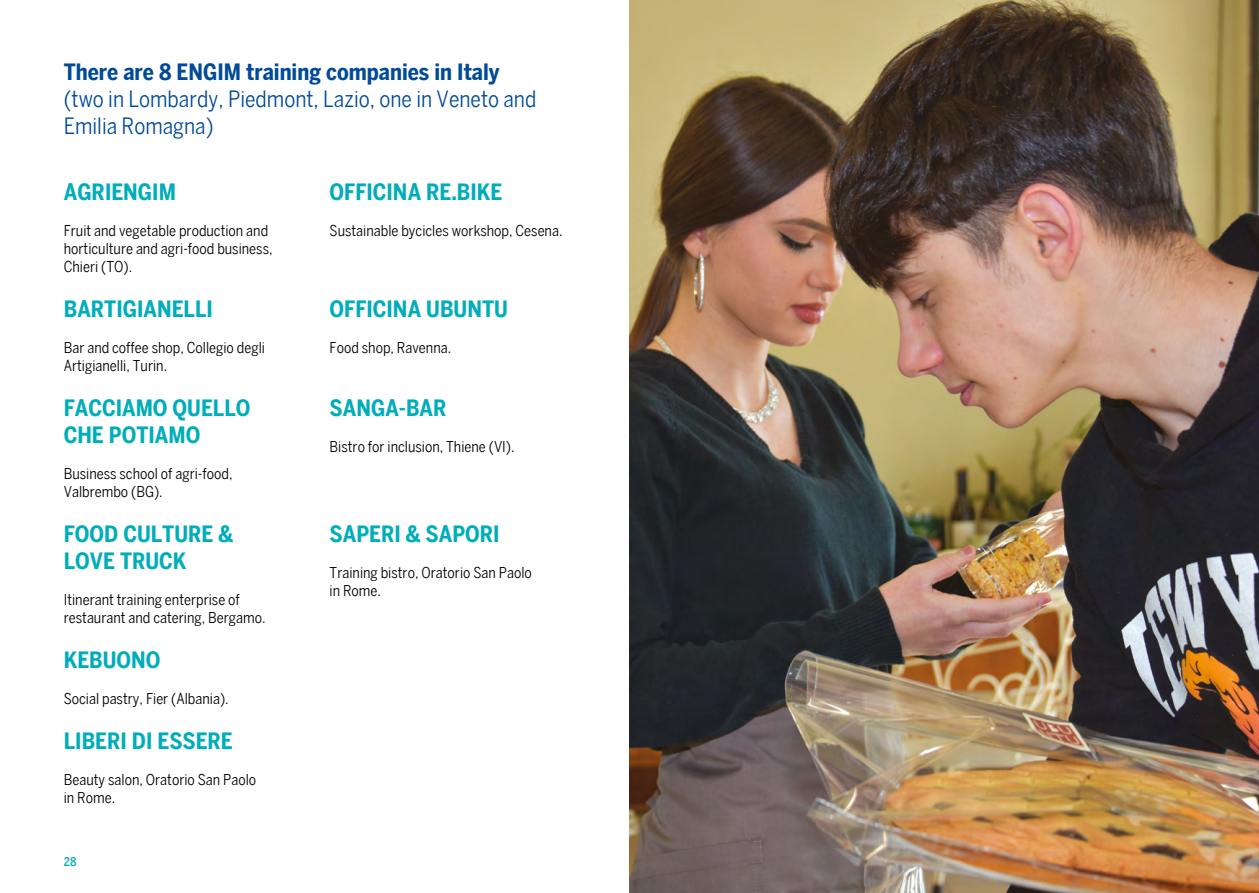
<style>
.page{position:relative;width:1259px;height:893px;background:#fff}
.page>*{position:absolute;margin:0;border:0;box-sizing:border-box;transform-origin:0 0}
.t1{font:700 22.5px/27px "Benton Sans Cond";color:#00adba}
.t2{font:22.5px/27px "Benton Sans Cond";color:#004a98}
.t3{font:700 22.5px "Benton Sans Cond";color:#004a98}
.t4{font:15px/18px "Benton Sans Cond";color:#000}
.t5{font:500 12px "Benton Sans Cond";color:#00adba}
</style>
<div class="page">
<img style="left:629px;top:0;width:630px;height:893px">
<h1 class="t3" style="left:64px;top:59px;width:437px">There are 8 ENGIM training companies in Italy</h1>
<h1 class="t2" style="left:64px;top:86px;width:474px">(two in Lombardy, Piedmont, Lazio, one in Veneto and<br>Emilia Romagna)</h1>
<h1 class="t1" style="left:64px;top:178px;width:114px">AGRIENGIM</h1>
<p class="t4" style="left:64px;top:222px;width:210px">Fruit and vegetable production and horticulture and agri-food business,<br>Chieri (TO).</p>
<h1 class="t1" style="left:64px;top:295px;width:151px">BARTIGIANELLI</h1>
<p class="t4" style="left:64px;top:339px;width:203px">Bar and coffee shop, Collegio degli<br>Artigianelli, Turin.</p>
<h1 class="t1" style="left:64px;top:394px;width:188px">FACCIAMO QUELLO<br>CHE POTIAMO</h1>
<p class="t4" style="left:64px;top:465px;width:170px">Business school of agri-food,<br>Valbrembo (BG).</p>
<h1 class="t1" style="left:64px;top:520px;width:171px">FOOD CULTURE &amp;<br>LOVE TRUCK</h1>
<p class="t4" style="left:64px;top:591px;width:203px">Itinerant training enterprise of restaurant and catering, Bergamo.</p>
<h1 class="t1" style="left:64px;top:646px;width:98px">KEBUONO</h1>
<p class="t4" style="left:64px;top:690px;width:166px">Social pastry, Fier (Albania).</p>
<h1 class="t1" style="left:64px;top:727px;width:170px">LIBERI DI ESSERE</h1>
<p class="t4" style="left:64px;top:771px;width:194px">Beauty salon, Oratorio San Paolo in Rome.</p>
<p class="t5" style="left:64px;top:854px;width:14px">28</p>
<h1 class="t1" style="left:330px;top:178px;width:174px">OFFICINA RE.BIKE</h1>
<p class="t4" style="left:330px;top:222px;width:234px">Sustainable bycicles workshop, Cesena.</p>
<h1 class="t1" style="left:330px;top:295px;width:180px">OFFICINA UBUNTU</h1>
<p class="t4" style="left:330px;top:339px;width:123px">Food shop, Ravenna.</p>
<h1 class="t1" style="left:330px;top:394px;width:118px">SANGA-BAR</h1>
<p class="t4" style="left:330px;top:438px;width:186px">Bistro for inclusion, Thiene (VI).</p>
<h1 class="t1" style="left:330px;top:520px;width:171px">SAPERI &amp; SAPORI</h1>
<p class="t4" style="left:330px;top:564px;width:204px">Training bistro, Oratorio San Paolo in Rome.</p>
</div>
